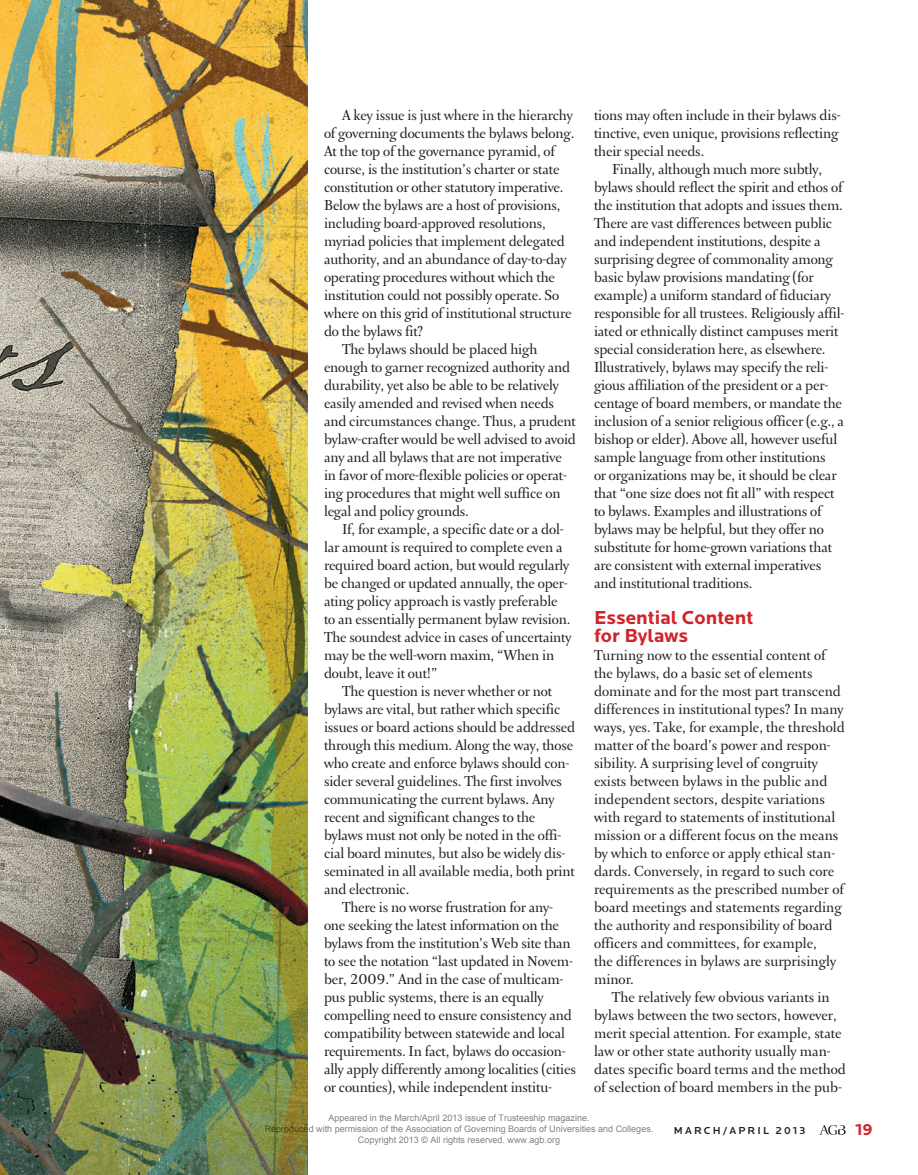
<style>
.page{position:relative;width:918px;height:1175px;background:#fff}
.page>*{position:absolute;margin:0;border:0;box-sizing:border-box;transform-origin:0 0}
.SH-1{font:700 19.5px/18px "Locator";color:#d1232a}
.Body{font:17.25px/18px "Arnhem Fine";letter-spacing:-.01em;color:#231f20}
.t1{font:700 16.5px "Locator";color:#d1232a}
.t2{font:500 10.5px "Locator";letter-spacing:.2em;color:#231f20}
.t3{font:9px/10.8px "Arial";color:rgb(0 0 0/.5);text-align:center}
</style>
<div class="page">
<svg style="left:820px;top:1125px;width:26px;height:9px"></svg>
<img style="left:0;top:0;width:308px;height:1174px">
<p class="Body" style="left:594px;top:106px;width:248px">tions may often include in their bylaws dis&shy;tinctive, even unique, provisions reflecting their special needs.</p>
<p class="Body" style="left:594px;top:160px;width:252px;text-indent:18px">Finally, although much more subtly, bylaws should reflect the spirit and ethos of the institution that adopts and issues them.<br>There are vast differences between public and independent institutions, despite a surprising degree of commonality among basic bylaw provisions mandating (for example) a uniform standard of fiduciary responsible for all trustees. Religiously affil&shy;iated or ethnically distinct campuses merit special consideration here, as elsewhere.<br>Illustratively, bylaws may specify the reli&shy;gious affiliation of the president or a per&shy;centage of board members, or mandate the inclusion of a senior religious officer (e.g., a bishop or elder). Above all, however useful sample language from other institutions<br>or organizations may be, it should be clear that “one size does not fit all” with respect to bylaws. Examples and illustrations of bylaws may be helpful, but they offer no substitute for home-grown variations that are consistent with external imperatives and institutional traditions.</p>
<p class="SH-1" style="left:594px;top:609px;width:161px">Essential Content for Bylaws</p>
<p class="Body" style="left:594px;top:647px;width:252px">Turning now to the essential content of the bylaws, do a basic set of elements dominate and for the most part transcend differences in institutional types? In many ways, yes. Take, for example, the threshold matter of the board’s power and respon&shy;sibility. A surprising level of congruity exists between bylaws in the public and independent sectors, despite variations with regard to statements of institutional mission or a different focus on the means by which to enforce or apply ethical stan&shy;dards. Conversely, in regard to such core requirements as the prescribed number of board meetings and statements regarding the authority and responsibility of board officers and committees, for example,<br>the differences in bylaws are surprisingly minor.</p>
<p class="Body" style="left:594px;top:989px;width:253px;text-indent:18px">The relatively few obvious variants in bylaws between the two sectors, however, merit special attention. For example, state law or other state authority usually man&shy;dates specific board terms and the method of selection of board members in the pub-</p>
<p class="t3" style="left:265px;top:1112px;width:390px">Appeared in the March/April 2013 issue of Trusteeship magazine.<br>Reproduced with permission of the Association of Governing Boards of Universities and Colleges.<br>Copyright 2013 © All rights reserved. www.agb.org</p>
<p class="Body" style="left:324px;top:107px;width:252px;text-indent:18px">A key issue is just where in the hierarchy of governing documents the bylaws belong.<br>At the top of the governance pyramid, of course, is the institution’s charter or state constitution or other statutory imperative.<br>Below the bylaws are a host of provisions, including board-approved resolutions, myriad policies that implement delegated authority, and an abundance of day-to-day operating procedures without which the institution could not possibly operate. So where on this grid of institutional structure do the bylaws fit?</p>
<p class="Body" style="left:324px;top:341px;width:254px;text-indent:18px">The bylaws should be placed high enough to garner recognized authority and durability, yet also be able to be relatively easily amended and revised when needs and circumstances change. Thus, a prudent bylaw-crafter would be well advised to avoid any and all bylaws that are not imperative in favor of more-flexible policies or operat&shy;ing procedures that might well suffice on legal and policy grounds.</p>
<p class="Body" style="left:324px;top:521px;width:249px;text-indent:18px">If, for example, a specific date or a dol&shy;lar amount is required to complete even a required board action, but would regularly be changed or updated annually, the oper&shy;ating policy approach is vastly preferable to an essentially permanent bylaw revision.<br>The soundest advice in cases of uncertainty may be the well-worn maxim, “When in doubt, leave it out!”</p>
<p class="Body" style="left:324px;top:683px;width:253px;text-indent:18px">The question is never whether or not bylaws are vital, but rather which specific issues or board actions should be addressed through this medium. Along the way, those who create and enforce bylaws should con&shy;sider several guidelines. The first involves communicating the current bylaws. Any recent and significant changes to the bylaws must not only be noted in the offi&shy;cial board minutes, but also be widely dis&shy;seminated in all available media, both print and electronic.</p>
<p class="Body" style="left:324px;top:898px;width:254px;text-indent:18px">There is no worse frustration for any&shy;one seeking the latest information on the bylaws from the institution’s Web site than to see the notation “last updated in Novem&shy;ber, 2009.” And in the case of multicam&shy;pus public systems, there is an equally compelling need to ensure consistency and compatibility between statewide and local requirements. In fact, bylaws do occasion&shy;ally apply differently among localities (cities or counties), while independent institu-</p>
<p class="t2" style="left:674px;top:1125px;width:133px">MARCH/APRIL 2013</p>
<p class="t1" style="left:855px;top:1119px;width:19px">19</p>
</div>
